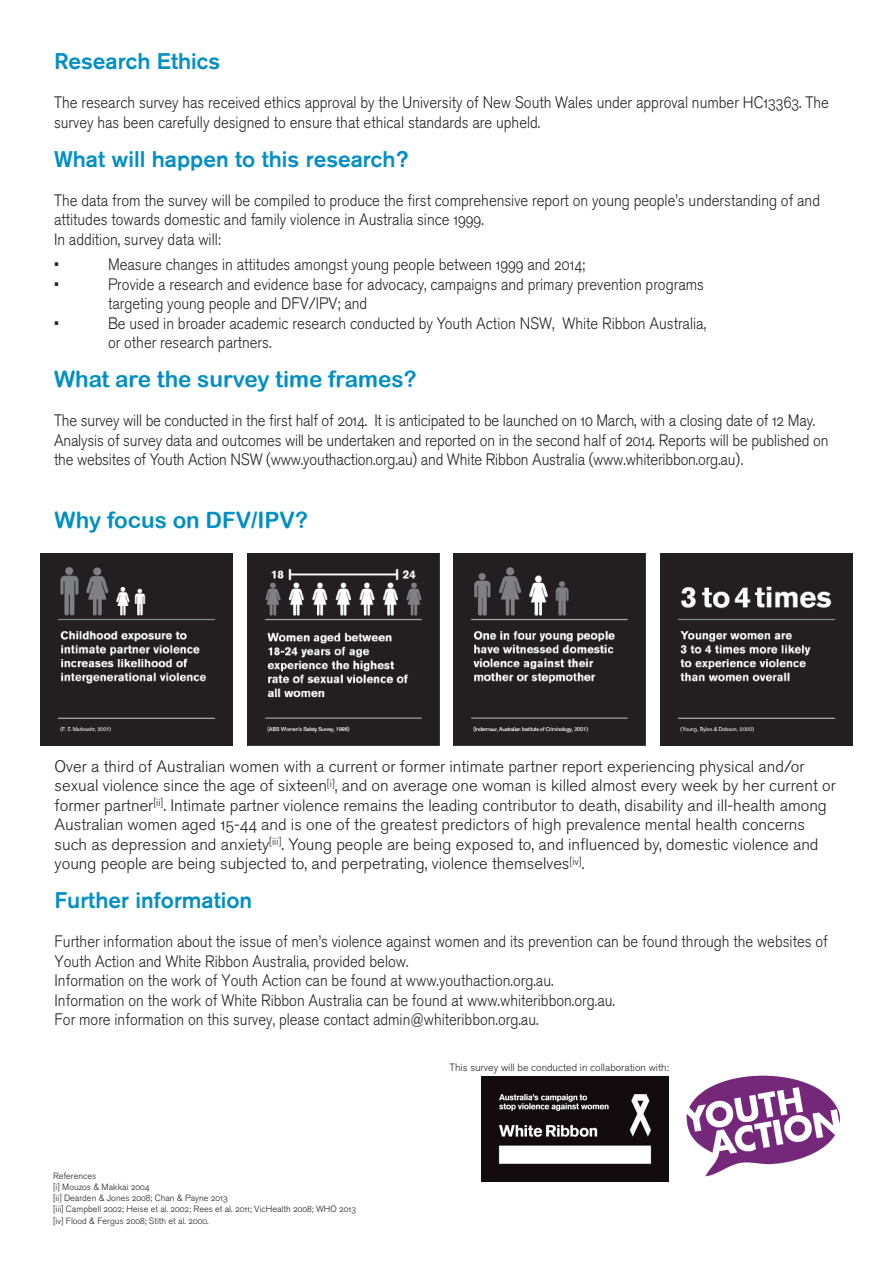
<style>
.page{position:relative;width:893px;height:1263px;background:#fff}
.page>*{position:absolute;margin:0;border:0;box-sizing:border-box;transform-origin:0 0}
.t1{font:500 22.5px "Akzidenz Grotesk BQ";color:#008fc5}
.t2{font:22.5px "Arial Rounded MT Bold";color:#008fc5}
.t3{font:16.5px/19.5px "Akzidenz Grotesk BQ Light Os F";color:#231f20;scale:.9 1}
.t4{font:16.5px/19.5px "Akzidenz Grotesk BQ Light Os F";color:#231f20}
.t5{font:10.5px "Akzidenz Grotesk BQ Light Os F";color:#231f20}
.t6{font:9px "Akzidenz Grotesk BQ Light Os F";color:#231f20}
</style>
<div class="page">
<img style="left:41px;top:554px;width:191px;height:191px">
<img style="left:247px;top:554px;width:192px;height:191px">
<img style="left:454px;top:554px;width:192px;height:191px">
<img style="left:661px;top:554px;width:191px;height:191px">
<img style="left:482px;top:1076px;width:186px;height:105px">
<img style="left:686px;top:1075px;width:154px;height:102px">
<p class="t1" style="left:54px;top:47px;width:168px">Research Ethics</p>
<p class="t3" style="left:54px;top:93px;width:863px">The research survey has received ethics approval by the University of New South Wales under approval number HC13363. The survey has been carefully designed to ensure that ethical standards are upheld.</p>
<p class="t1" style="left:54px;top:145px;width:356px">What will happen to this research?</p>
<p class="t3" style="left:54px;top:190px;width:853px">The data from the survey will be compiled to produce the first comprehensive report on young people’s understanding of and attitudes towards domestic and family violence in Australia since 1999.</p>
<p class="t3" style="left:54px;top:229px;width:187px">In addition, survey data will:</p>
<p class="t3" style="left:54px;top:255px;width:7px">•</p>
<p class="t3" style="left:108px;top:255px;width:532px">Measure changes in attitudes amongst young people between 1999 and 2014;</p>
<p class="t3" style="left:54px;top:274px;width:7px">•</p>
<p class="t3" style="left:108px;top:274px;width:664px">Provide a research and evidence base for advocacy, campaigns and primary prevention programs targeting young people and DFV/IPV; and</p>
<p class="t3" style="left:54px;top:313px;width:7px">•</p>
<p class="t3" style="left:108px;top:313px;width:666px">Be used in broader academic research conducted by Youth Action NSW, White Ribbon Australia, or other research partners.</p>
<p class="t2" style="left:54px;top:366px;width:364px">What are the survey time frames?</p>
<p class="t3" style="left:54px;top:411px;width:862px">The survey will be conducted in the first half of 2014. It is anticipated to be launched on 10 March, with a closing date of 12 May.<br>Analysis of survey data and outcomes will be undertaken and reported on in the second half of 2014. Reports will be published on the websites of Youth Action NSW (www.youthaction.org.au) and White Ribbon Australia (www.whiteribbon.org.au).</p>
<p class="t2" style="left:55px;top:506px;width:255px">Why focus on DFV/IPV?</p>
<p class="t4" style="left:55px;top:757px;width:783px">Over a third of Australian women with a current or former intimate partner report experiencing physical and/or sexual violence since the age of sixteen<sup>[i]</sup>, and on average one woman is killed almost every week by her current or former partner<sup>[ii]</sup>. Intimate partner violence remains the leading contributor to death, disability and ill-health among Australian women aged 15-44 and is one of the greatest predictors of high prevalence mental health concerns such as depression and anxiety<sup>[iii]</sup>. Young people are being exposed to, and influenced by, domestic violence and young people are being subjected to, and perpetrating, violence themselves<sup>[iv]</sup>.</p>
<p class="t1" style="left:55px;top:887px;width:199px">Further information</p>
<p class="t3" style="left:55px;top:932px;width:861px">Further information about the issue of men’s violence against women and its prevention can be found through the websites of<br>Youth Action and White Ribbon Australia, provided below.</p>
<p class="t3" style="left:55px;top:971px;width:556px">Information on the work of Youth Action can be found at www.youthaction.org.au.</p>
<p class="t3" style="left:55px;top:991px;width:624px">Information on the work of White Ribbon Australia can be found at www.whiteribbon.org.au.</p>
<p class="t3" style="left:55px;top:1010px;width:539px">For more information on this survey, please contact admin@whiteribbon.org.au.</p>
<p class="t6" style="left:53px;top:1171px;width:45px">References</p>
<p class="t6" style="left:53px;top:1182px;width:98px">[i] Mouzos &amp; Makkai 2004</p>
<p class="t6" style="left:53px;top:1192px;width:176px">[ii] Dearden &amp; Jones 2008; Chan &amp; Payne 2013</p>
<p class="t6" style="left:53px;top:1203px;width:304px">[iii] Campbell 2002; Heise et al. 2002; Rees et al. 2011; VicHealth 2008; WHO 2013</p>
<p class="t6" style="left:53px;top:1216px;width:157px">[iv] Flood &amp; Fergus 2008; Stith et al. 2000.</p>
<p class="t5" style="left:449px;top:1061px;width:221px">This survey will be conducted in collaboration with:</p>
</div>
